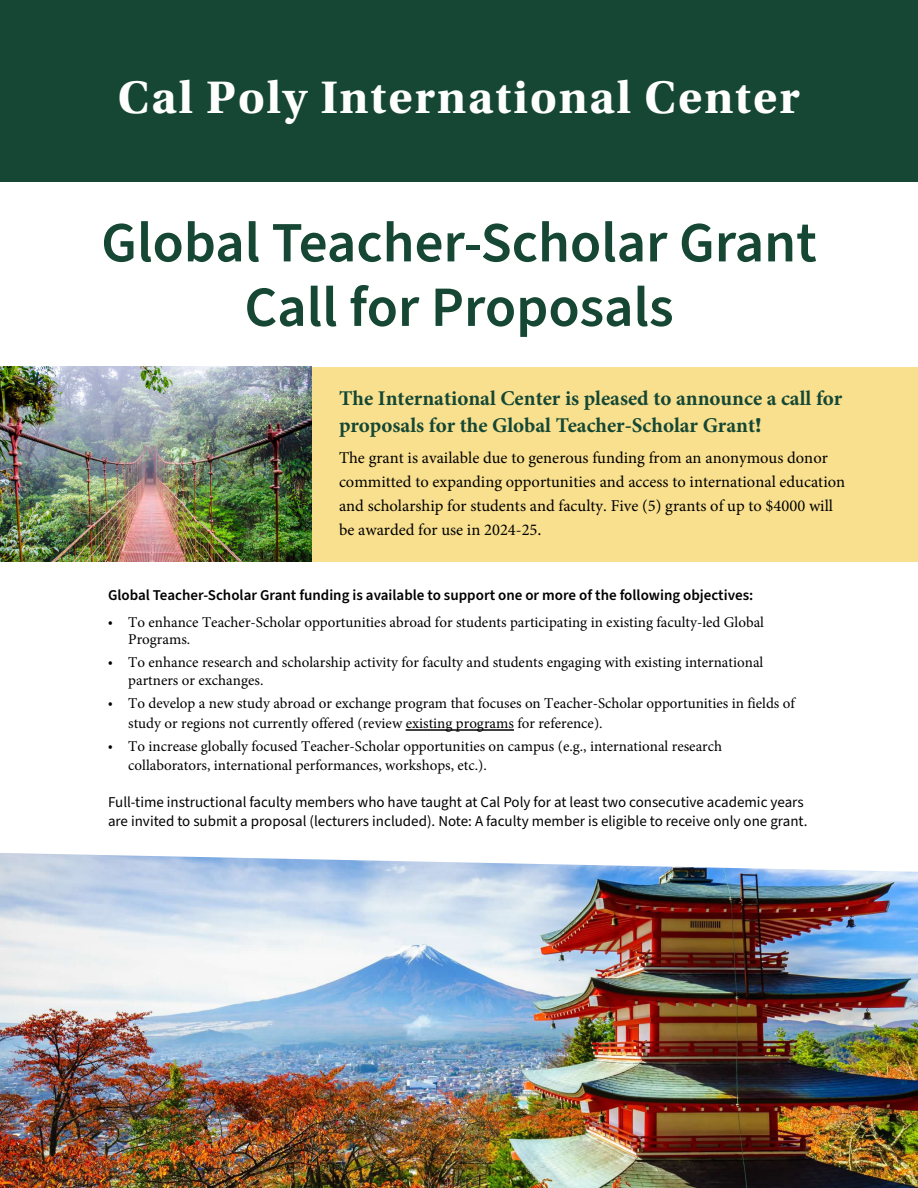
<style>
.page{position:relative;width:918px;height:1188px;background:#fff}
.page>*{position:absolute;margin:0;border:0;box-sizing:border-box;transform-origin:0 0}
.t1{font:600 57px "Source Sans Pro";color:#154734}
.t2{font:700 48px "Utopia Std";letter-spacing:.04em;color:#fff}
.body_text{font:700 21px/27px "Minion Pro";color:#154734}
.body_text-2{font:16.5px/24px "Minion Pro";color:#000}
.t3{font:15px/17.9px "Minion Pro";color:#000}
.body_bullets{font:15px/19.5px "Source Sans Pro";color:#000}
.semibold_text{font:600 15px "Source Sans Pro";color:#000}
.s1{font-family:"Utopia Std"}
.s2{font-family:"Source Sans Pro"}
</style>
<div class="page">
<div style="left:0;top:0;width:918px;height:181px;background:#154734"></div>
<div style="left:312px;top:367px;width:606px;height:194px;background:#f8e08e"></div>
<img style="left:0;top:367px;width:312px;height:194px">
<img style="left:0;top:853px;width:918px;height:335px">
<hr style="left:406px;top:729px;width:108px;height:2px;background:#000">
<p class="t2" style="left:118px;top:69px;width:684px">Cal Poly International Center</p>
<p class="t1" style="left:101px;top:204px;width:717px">Global Teacher-Scholar Grant</p>
<p class="t1" style="left:244px;top:269px;width:431px">Call for Proposals</p>
<p class="body_text" style="left:339px;top:385px;width:505px">The International Center is pleased to announce a call for proposals for the Global Teacher-Scholar Grant<span class="s1">!</span></p>
<p class="body_text-2" style="left:339px;top:446px;width:508px">The grant is available due to generous funding from an anonymous donor committed to expanding opportunities and access to international education and scholarship for students and faculty. Five (5) grants of up to $4000 will be awarded for use in 2024-25<span class="s2">.</span></p>
<p class="semibold_text" style="left:108px;top:585px;width:647px">Global Teacher-Scholar Grant funding is available to support one or more of the following objectives:</p>
<p class="t3" style="left:128px;top:613px;width:637px;text-indent:-20px"><span class="s2">•</span> To enhance Teacher-Scholar opportunities abroad for students participating in existing faculty-led Global<br>Programs.</p>
<p class="t3" style="left:128px;top:654px;width:637px;text-indent:-20px"><span class="s2">•</span> To enhance research and scholarship activity for faculty and students engaging with existing international partners or exchanges.</p>
<p class="t3" style="left:128px;top:694px;width:668px;line-height:19.5px;text-indent:-20px"><span class="s2">•</span> To develop a new study abroad or exchange program that focuses on Teacher-Scholar opportunities in fields of study or regions not currently offered (review existing programs for reference).</p>
<p class="t3" style="left:128px;top:736px;width:595px;line-height:19.5px;text-indent:-20px"><span class="s2">•</span> To increase globally focused Teacher-Scholar opportunities on campus (e.g., international research collaborators, international performances, workshops, etc.).</p>
<p class="body_bullets" style="left:108px;top:792px;width:701px">Full-time instructional faculty members who have taught at Cal Poly for at least two consecutive academic years are invited to submit a proposal (lecturers included). Note: A faculty member is eligible to receive only one grant.</p>
</div>
